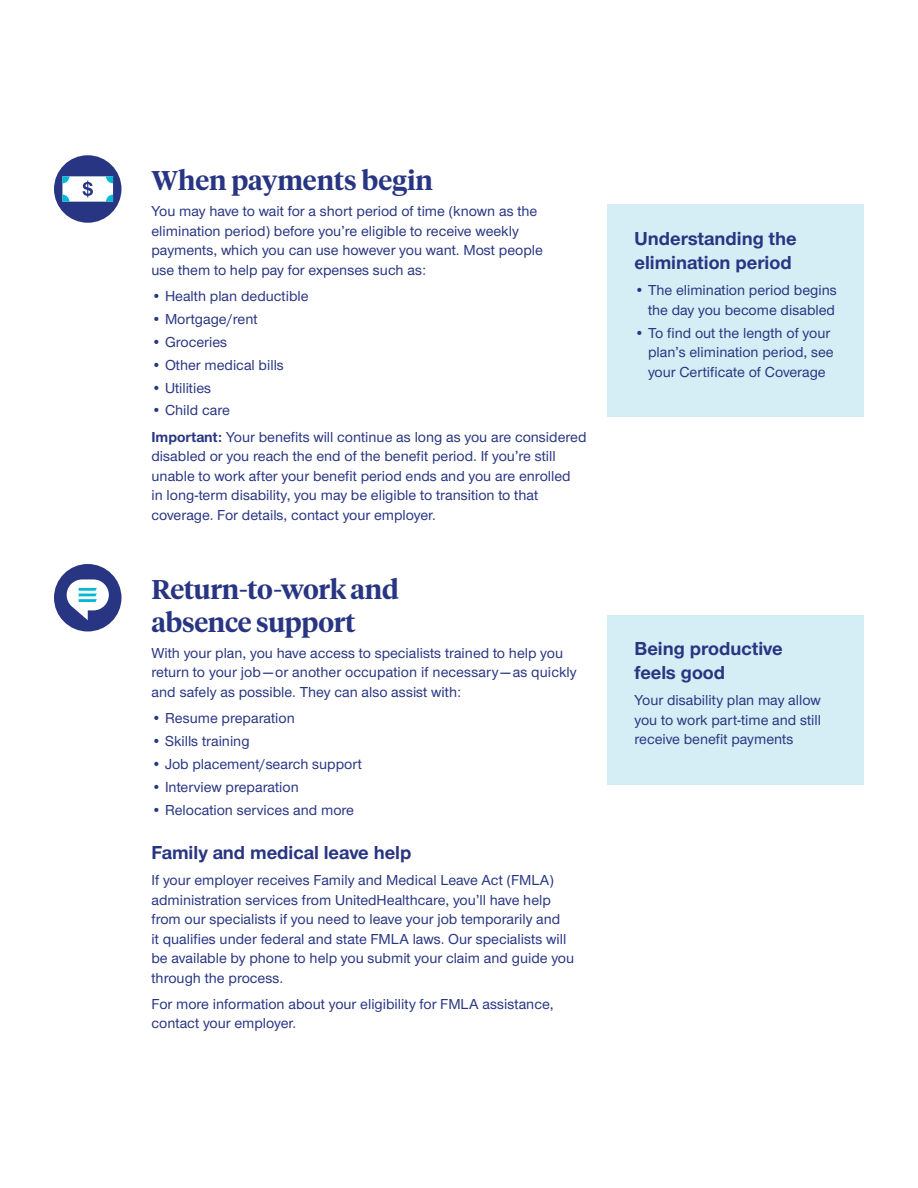
<style>
.page{position:relative;width:918px;height:1188px;background:#fff}
.page>*{position:absolute;margin:0;border:0;box-sizing:border-box;transform-origin:0 0}
.t1{font:600 27px/32.4px "UHC Serif Headline";letter-spacing:-.005em;color:#283582}
.t2{font:700 19.5px/24px "UHC Sans";color:#283582}
.t3{font:500 15px/19.5px "UHC Sans";color:#283582}
.s1{font-weight:700}
</style>
<div class="page">
<div style="left:608px;top:205px;width:256px;height:212px;background:#d5eef5"></div>
<div style="left:608px;top:615px;width:256px;height:170px;background:#d5eef5"></div>
<div style="left:54px;top:155px;width:68px;height:68px;background:#283582;border-radius:50%"></div>
<svg style="left:62px;top:176px;width:51px;height:26px"></svg>
<div style="left:54px;top:564px;width:68px;height:68px;background:#283582;border-radius:50%"></div>
<svg style="left:67px;top:579px;width:42px;height:41px"></svg>
<h2 class="t1" style="left:152px;top:163px;width:283px">When payments begin</h2>
<p class="t3" style="left:152px;top:201px;width:393px">You may have to wait for a short period of time (known as the elimination period) before you’re eligible to receive weekly payments, which you can use however you want. Most people use them to help pay for expenses such as:</p>
<p class="t3" style="left:152px;top:286px;width:159px">• Health plan deductible</p>
<p class="t3" style="left:152px;top:309px;width:108px">• Mortgage/rent</p>
<p class="t3" style="left:152px;top:331px;width:77px">• Groceries</p>
<p class="t3" style="left:152px;top:354px;width:134px">• Other medical bills</p>
<p class="t3" style="left:152px;top:377px;width:61px">• Utilities</p>
<p class="t3" style="left:152px;top:400px;width:80px">• Child care</p>
<p class="t3" style="left:152px;top:426px;width:437px"><span class="s1">Important:</span> Your benefits will continue as long as you are considered disabled or you reach the end of the benefit period. If you’re still unable to work after your benefit period ends and you are enrolled<br>in long-term disability, you may be eligible to transition to that coverage. For details, contact your employer.</p>
<h2 class="t1" style="left:152px;top:572px;width:249px">Return-to-work and absence support</h2>
<p class="t3" style="left:152px;top:643px;width:427px">With your plan, you have access to specialists trained to help you return to your job — or another occupation if necessary — as quickly and safely as possible. They can also assist with:</p>
<p class="t3" style="left:152px;top:708px;width:145px">• Resume preparation</p>
<p class="t3" style="left:152px;top:731px;width:100px">• Skills training</p>
<p class="t3" style="left:152px;top:754px;width:212px">• Job placement/search support</p>
<p class="t3" style="left:152px;top:776px;width:149px">• Interview preparation</p>
<p class="t3" style="left:152px;top:799px;width:12px">•</p>
<h3 class="t2" style="left:152px;top:840px;width:261px">Family and medical leave help</h3>
<p class="t3" style="left:152px;top:870px;width:424px">If your employer receives Family and Medical Leave Act (FMLA) administration services from UnitedHealthcare, you’ll have help from our specialists if you need to leave your job temporarily and<br>it qualifies under federal and state FMLA laws. Our specialists will be available by phone to help you submit your claim and guide you through the process.</p>
<p class="t3" style="left:152px;top:994px;width:403px">For more information about your eligibility for FMLA assistance, contact your employer.</p>
<h3 class="t2" style="left:634px;top:226px;width:164px">Understanding the elimination period</h3>
<p class="t3" style="left:634px;top:280px;width:204px;text-align:right">• The elimination period begins the day you become disabled</p>
<p class="t3" style="left:648px;top:322px;width:187px;text-indent:-14px">• To find out the length of your plan’s elimination period, see your Certificate of Coverage</p>
<h3 class="t2" style="left:634px;top:636px;width:150px">Being productive feels good</h3>
<p class="t3" style="left:634px;top:690px;width:188px;text-align:justify">Your disability plan may allow you to work part-time and still receive benefit payments</p>
</div>
